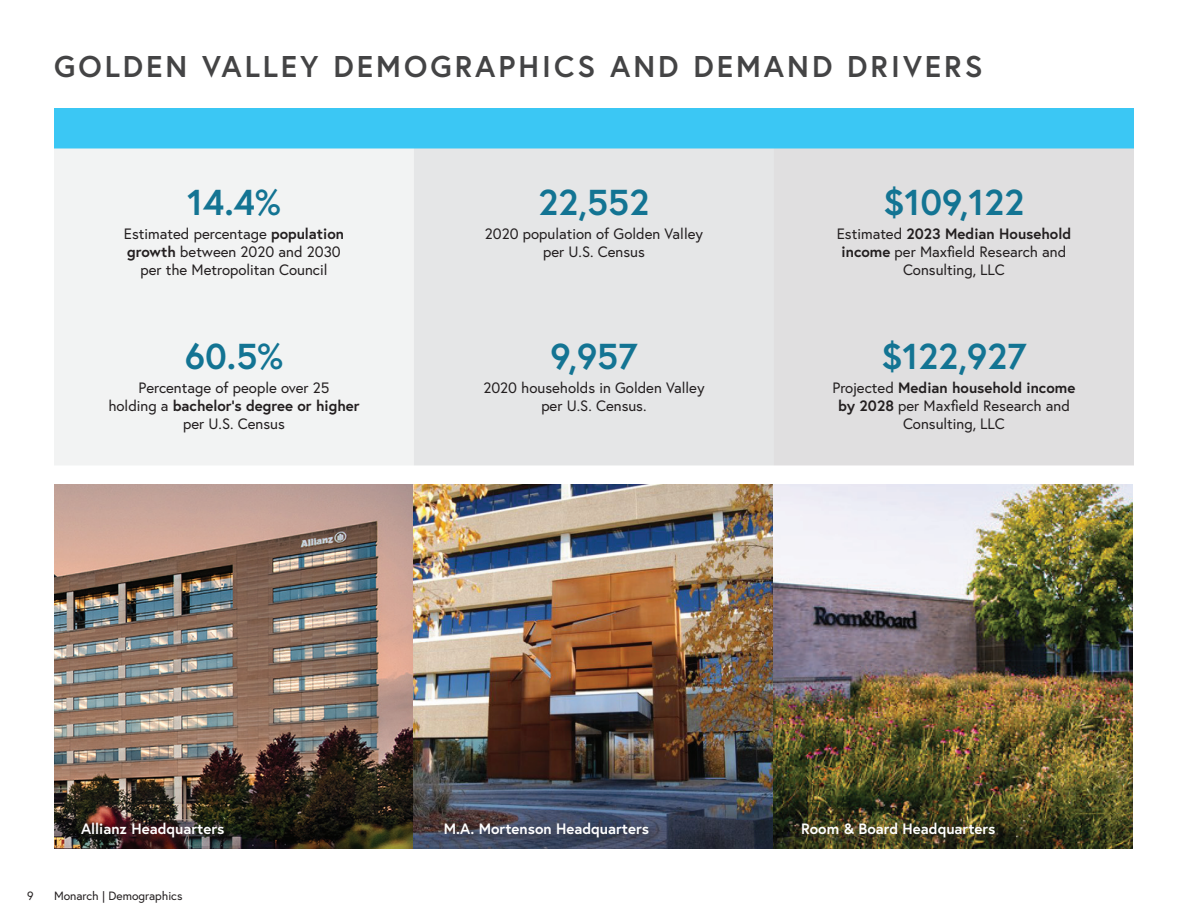
<style>
.page{position:relative;width:1188px;height:918px;background:#fff}
.page>*{position:absolute;margin:0;border:0;box-sizing:border-box;transform-origin:0 0}
.t1{font:700 36px "Europa";color:#137493}
.t2{font:700 30px "Europa";letter-spacing:.1em;color:#444445}
.t3{font:15px/18px "Europa";color:#231f20;text-align:center}
.t4{font:700 15px "Europa";color:#fff}
.t5{font:12px "Europa";color:#231f20}
.s1{font-weight:700}
</style>
<div class="page">
<div style="left:54px;top:108px;width:1080px;height:40px;background:#3bc7f4"></div>
<div style="left:54px;top:148px;width:360px;height:317px;background:#f2f3f3"></div>
<div style="left:414px;top:148px;width:360px;height:317px;background:#e5e6e7"></div>
<div style="left:774px;top:148px;width:360px;height:317px;background:#e0dfe0"></div>
<img style="left:54px;top:484px;width:1079px;height:365px">
<div style="left:79px;top:820px;width:157px;height:29px;background:#231f20;opacity:.75"></div>
<div style="left:442px;top:820px;width:219px;height:29px;background:#231f20;opacity:.75"></div>
<div style="left:799px;top:820px;width:208px;height:29px;background:#231f20;opacity:.75"></div>
<h2 class="t2" style="left:54px;top:46px;width:930px">GOLDEN VALLEY DEMOGRAPHICS AND DEMAND DRIVERS</h2>
<h1 class="t1" style="left:187px;top:178px;width:95px">14.4%</h1>
<h1 class="t1" style="left:539px;top:178px;width:112px">22,552</h1>
<h1 class="t1" style="left:883px;top:178px;width:143px">$109,122</h1>
<p class="t3" style="left:124px;top:224px;width:222px">Estimated percentage <span class="s1">population growth</span> between 2020 and 2030 per the Metropolitan Council</p>
<p class="t3" style="left:485px;top:224px;width:220px">2020 population of Golden Valley per U.S. Census</p>
<p class="t3" style="left:837px;top:224px;width:236px">Estimated <span class="s1">2023 Median Household income</span> per Maxfield Research and<br>Consulting, LLC</p>
<h1 class="t1" style="left:185px;top:332px;width:100px">60.5%</h1>
<h1 class="t1" style="left:551px;top:332px;width:88px">9,957</h1>
<h1 class="t1" style="left:882px;top:332px;width:146px">$122,927</h1>
<p class="t3" style="left:108px;top:378px;width:253px">Percentage of people over 25<br>holding a <span class="s1">bachelor’s degree or higher </span>per U.S. Census</p>
<p class="t3" style="left:483px;top:378px;width:223px">2020 households in Golden Valley per U.S. Census.</p>
<p class="t3" style="left:833px;top:378px;width:244px">Projected <span class="s1">Median household income by 2028</span> per Maxfield Research and<br>Consulting, LLC</p>
<p class="t4" style="left:81px;top:818px;width:145px">Allianz Headquarters</p>
<p class="t4" style="left:444px;top:818px;width:207px">M.A. Mortenson Headquarters</p>
<p class="t4" style="left:801px;top:818px;width:196px">Room &amp; Board Headquarters</p>
<p class="t5" style="left:27px;top:888px;width:8px">9</p>
<p class="t5" style="left:54px;top:888px;width:130px">Monarch | Demographics</p>
</div>
